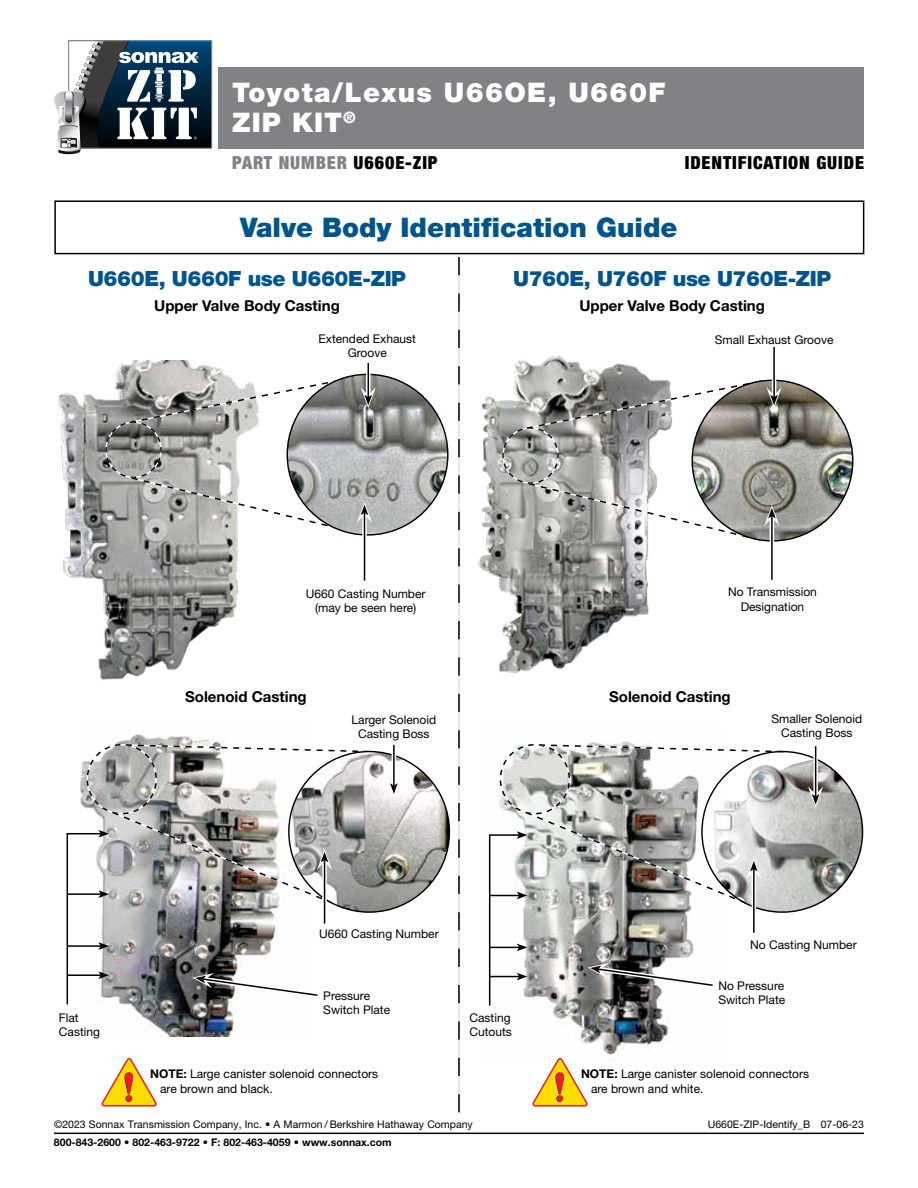
<style>
.page{position:relative;width:918px;height:1188px;background:#fff}
.page>*{position:absolute;margin:0;border:0;box-sizing:border-box;transform-origin:0 0}
.t1{font:900 27px/30px "Helvetica Neue LT Std";letter-spacing:.05em;color:#fff}
.t2{font:900 27px "Helvetica Neue LT Std";color:#00548e}
.t3{font:900 21px "Helvetica Neue LT Std";letter-spacing:-.02em;color:#00548e}
.t4{font:900 condensed 18px "Helvetica Neue LT Std";letter-spacing:.05em;color:#808285}
.t5{font:900 condensed 18px "Helvetica Neue LT Std";letter-spacing:.05em;color:#000}
.t6{font:700 15px "Helvetica Neue LT Std";color:#000}
.t7{font:12px/14.4px "Helvetica Neue LT Std";color:#000}
.t8{font:10.5px "Helvetica Neue LT Std";color:#000}
.t9{font:700 10.5px "Helvetica Neue LT Std";color:#000}
.s1{color:#000}
.s2{font-weight:700}
</style>
<div class="page">
<div style="left:219px;top:67px;width:645px;height:81px;background:#808285"></div>
<div style="left:54px;top:200px;width:810px;height:54px;border:2px solid #000"></div>
<svg style="left:458px;top:257px;width:2px;height:855px;background:#8b8c8d"></svg>
<img style="left:59px;top:360px;width:179px;height:320px">
<img style="left:287px;top:374px;width:161px;height:161px;border-radius:80px">
<div style="left:362px;top:515px;width:5px;height:61px;background:#bfbfbf"></div>
<hr style="left:364px;top:513px;width:1px;height:68px;background:#000">
<hr style="left:368px;top:363px;width:1px;height:34px;background:#000">
<svg style="left:105px;top:374px;width:271px;height:162px"></svg>
<img style="left:126px;top:734px;width:108px;height:303px">
<img style="left:289px;top:752px;width:160px;height:160px;border-radius:80px">
<hr style="left:392px;top:744px;width:4px;height:40px;background:#fff">
<hr style="left:393px;top:745px;width:2px;height:41px;background:#000">
<svg style="left:386px;top:776px;width:15px;height:20px"></svg>
<svg style="left:66px;top:740px;width:306px;height:266px"></svg>
<svg style="left:102px;top:1058px;width:55px;height:49px"></svg>
<img style="left:478px;top:356px;width:171px;height:317px">
<img style="left:692px;top:380px;width:161px;height:161px;border-radius:80px">
<hr style="left:771px;top:516px;width:2px;height:64px;background:#000">
<hr style="left:773px;top:347px;width:2px;height:50px;background:#000">
<svg style="left:502px;top:379px;width:280px;height:163px"></svg>
<img style="left:549px;top:1007px;width:120px;height:48px">
<img style="left:785px;top:759px;width:78px;height:153px">
<svg style="left:813px;top:746px;width:5px;height:40px"></svg>
<hr style="left:815px;top:746px;width:1px;height:50px;background:#000">
<svg style="left:808px;top:786px;width:15px;height:21px"></svg>
<svg style="left:488px;top:741px;width:297px;height:266px"></svg>
<svg style="left:533px;top:1058px;width:55px;height:49px"></svg>
<hr style="left:54px;top:1133px;width:810px;height:1px;background:#000">
<svg style="left:54px;top:40px;width:158px;height:114px"></svg>
<h1 class="t1" style="left:232px;top:77px;width:435px">Toyota/Lexus U66OE, U660F<br>ZIP KIT<sup>®</sup></h1>
<h3 class="t4" style="left:232px;top:152px;width:207px">PART NUMBER <span class="s1">U660E-ZIP</span></h3>
<h3 class="t5" style="left:685px;top:152px;width:181px">IDENTIFICATION GUIDE</h3>
<h1 class="t2" style="left:240px;top:212px;width:439px">Valve Body Identification Guide</h1>
<h2 class="t3" style="left:88px;top:266px;width:320px">U660E, U660F use U660E-ZIP</h2>
<p class="t6" style="left:154px;top:296px;width:187px">Upper Valve Body Casting</p>
<h2 class="t3" style="left:513px;top:266px;width:320px">U760E, U760F use U760E-ZIP</h2>
<p class="t6" style="left:579px;top:296px;width:187px">Upper Valve Body Casting</p>
<p class="t7" style="left:319px;top:331px;width:99px;text-align:center">Extended Exhaust<br>Groove</p>
<p class="t7" style="left:715px;top:332px;width:120px">Small Exhaust Groove</p>
<p class="t7" style="left:306px;top:586px;width:121px;text-align:center">U660 Casting Number (may be seen here)</p>
<p class="t7" style="left:728px;top:585px;width:90px;text-align:center">No Transmission<br>Designation</p>
<p class="t6" style="left:185px;top:687px;width:123px">Solenoid Casting</p>
<p class="t6" style="left:609px;top:687px;width:123px">Solenoid Casting</p>
<p class="t7" style="left:352px;top:712px;width:86px;text-align:center">Larger Solenoid<br>Casting Boss</p>
<p class="t7" style="left:772px;top:711px;width:92px;text-align:center">Smaller Solenoid<br>Casting Boss</p>
<p class="t7" style="left:59px;top:1010px;width:43px">Flat<br>Casting</p>
<p class="t7" style="left:319px;top:927px;width:121px">U660 Casting Number</p>
<p class="t7" style="left:323px;top:988px;width:68px">Pressure<br>Switch Plate</p>
<p class="t7" style="left:160px;top:1067px;width:220px;text-indent:-10px"><span class="s2">NOTE:</span> Large canister solenoid connectors are brown and black.</p>
<p class="t7" style="left:470px;top:1010px;width:44px">Casting<br>Cutouts</p>
<p class="t7" style="left:750px;top:937px;width:108px">No Casting Number</p>
<p class="t7" style="left:718px;top:978px;width:68px">No Pressure<br>Switch Plate</p>
<p class="t7" style="left:591px;top:1067px;width:220px;text-indent:-10px"><span class="s2">NOTE:</span> Large canister solenoid connectors are brown and white.</p>
<p class="t8" style="left:54px;top:1118px;width:420px">©2023 Sonnax Transmission Company, Inc. • A Marmon / Berkshire Hathaway Company</p>
<p class="t8" style="left:708px;top:1118px;width:158px">U660E-ZIP-Identify_B 07-06-23</p>
<p class="t9" style="left:54px;top:1136px;width:339px">800-843-2600 • 802-463-9722 • F: 802-463-4059 • www.sonnax.com</p>
</div>
